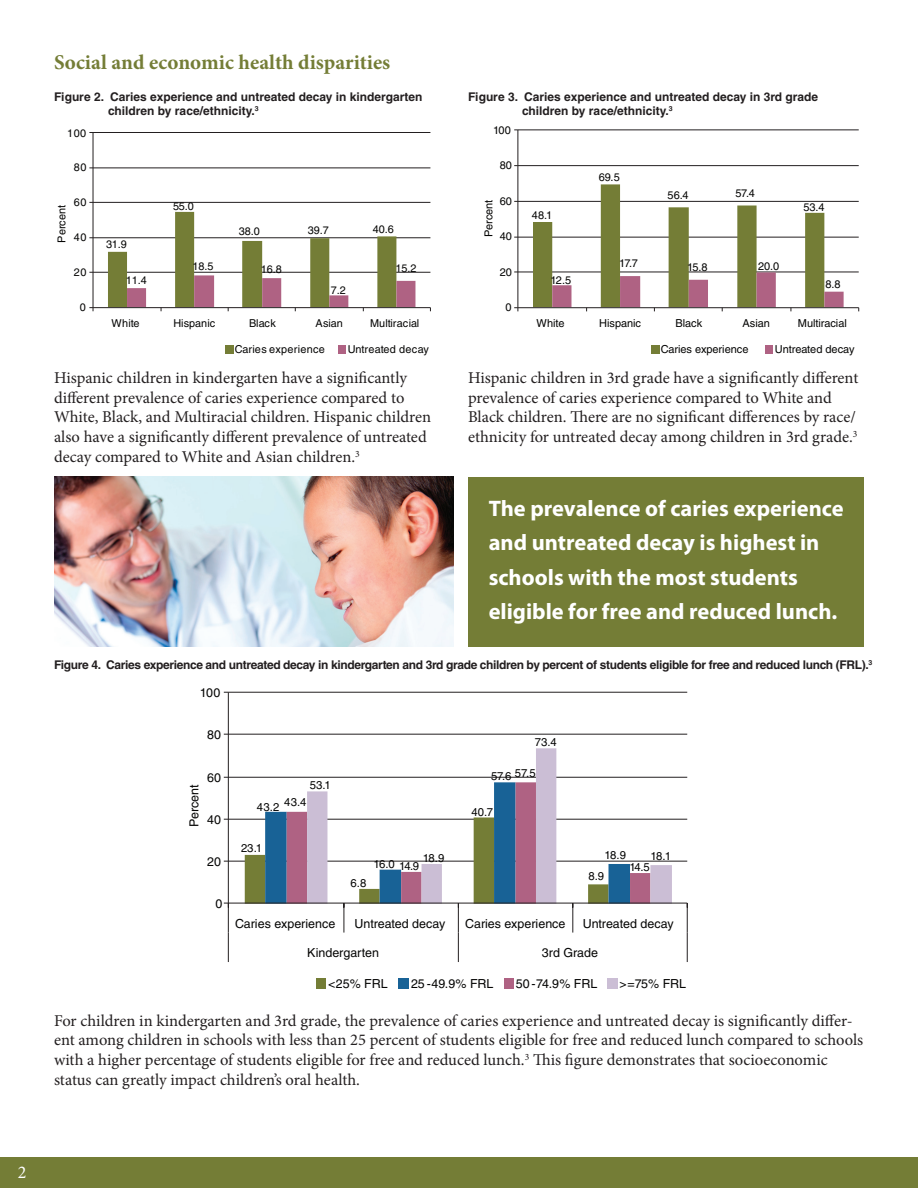
<style>
.page{position:relative;width:918px;height:1188px;background:#fff}
.page>*{position:absolute;margin:0;border:0;box-sizing:border-box;transform-origin:0 0}
.t1{font:700 22.5px/34.5px "Myriad Pro";color:#fff}
.t2{font:700 21px "Minion Pro";color:#747d36}
.t3{font:18px "Minion Pro";color:#fff}
.body_text{font:16.5px/19.8px "Minion Pro";color:#231f20}
.t4{font:12.45px "Helvetica";color:#050504}
.Figure_heading{font:700 12px/14.4px "Helvetica";color:#231f20}
.Figure_heading-2{font:700 12px "Helvetica";letter-spacing:-.03em;color:#231f20}
.t5{font:11.4px "Helvetica";letter-spacing:-.01em;color:#050504}
.t6{font:10.95px "Helvetica";letter-spacing:-.005em;color:#050504}
.t7{font:10.95px "Helvetica";letter-spacing:.03em;color:#050504}
.t8{font:10.95px "Helvetica";letter-spacing:.015em;color:#050504}
</style>
<div class="page">
<div style="left:468px;top:477px;width:396px;height:169px;background:#747d36"></div>
<div style="left:0;top:1157px;width:918px;height:31px;background:#747d36"></div>
<hr style="left:93px;top:132px;width:337px;height:1px;background:#231f20">
<hr style="left:93px;top:168px;width:337px;height:1px;background:#231f20">
<hr style="left:93px;top:202px;width:337px;height:1px;background:#231f20">
<hr style="left:93px;top:238px;width:337px;height:1px;background:#231f20">
<hr style="left:93px;top:272px;width:337px;height:1px;background:#231f20">
<hr style="left:93px;top:132px;width:1px;height:176px;background:#231f20">
<hr style="left:93px;top:307px;width:337px;height:1px;background:#231f20">
<svg style="left:108px;top:212px;width:307px;height:99px"></svg>
<svg style="left:89px;top:307px;width:5px;height:4px"></svg>
<div style="left:225px;top:345px;width:8px;height:8px;background:#747d36"></div>
<div style="left:339px;top:345px;width:7px;height:8px;background:#af6283"></div>
<hr style="left:518px;top:130px;width:341px;height:1px;background:#231f20">
<hr style="left:518px;top:165px;width:341px;height:1px;background:#231f20">
<hr style="left:518px;top:201px;width:341px;height:1px;background:#231f20">
<hr style="left:518px;top:237px;width:341px;height:1px;background:#231f20">
<hr style="left:518px;top:272px;width:341px;height:1px;background:#231f20">
<hr style="left:518px;top:130px;width:1px;height:178px;background:#231f20">
<hr style="left:518px;top:307px;width:341px;height:1px;background:#231f20">
<svg style="left:533px;top:184px;width:311px;height:127px"></svg>
<svg style="left:514px;top:307px;width:5px;height:4px"></svg>
<div style="left:651px;top:346px;width:8px;height:8px;background:#747d36"></div>
<div style="left:765px;top:346px;width:8px;height:8px;background:#af6283"></div>
<hr style="left:228px;top:692px;width:459px;height:1px;background:#231f20">
<hr style="left:228px;top:734px;width:459px;height:1px;background:#231f20">
<hr style="left:228px;top:777px;width:459px;height:1px;background:#231f20">
<hr style="left:228px;top:819px;width:459px;height:1px;background:#231f20">
<hr style="left:228px;top:861px;width:459px;height:1px;background:#231f20">
<svg style="left:307px;top:748px;width:365px;height:155px"></svg>
<hr style="left:228px;top:692px;width:1px;height:211px;background:#231f20">
<hr style="left:228px;top:903px;width:459px;height:1px;background:#231f20">
<hr style="left:687px;top:903px;width:1px;height:30px;background:#231f20">
<hr style="left:573px;top:903px;width:1px;height:30px;background:#231f20">
<hr style="left:458px;top:903px;width:1px;height:30px;background:#231f20">
<hr style="left:344px;top:903px;width:1px;height:30px;background:#231f20">
<svg style="left:245px;top:817px;width:364px;height:91px"></svg>
<hr style="left:228px;top:903px;width:1px;height:30px;background:#231f20">
<svg style="left:687px;top:933px;width:1px;height:29px"></svg>
<svg style="left:458px;top:933px;width:1px;height:29px"></svg>
<svg style="left:228px;top:933px;width:1px;height:29px"></svg>
<div style="left:316px;top:978px;width:9px;height:11px;background:#747d36"></div>
<div style="left:399px;top:978px;width:10px;height:11px;background:#186296"></div>
<div style="left:504px;top:978px;width:9px;height:11px;background:#af6283"></div>
<div style="left:607px;top:978px;width:10px;height:11px;background:#cbbed5"></div>
<img style="left:54px;top:477px;width:399px;height:169px">
<p class="t2" style="left:54px;top:48px;width:338px">Social and economic health disparities</p>
<p class="Figure_heading" style="left:108px;top:89px;width:316px;text-indent:-54px">Figure 2. Caries experience and untreated decay in kindergarten children by race/ethnicity.<sup>3</sup></p>
<p class="Figure_heading" style="left:522px;top:89px;width:298px;text-indent:-54px">Figure 3. Caries experience and untreated decay in 3rd grade children by race/ethnicity.<sup>3</sup></p>
<p class="t6" style="left:67px;top:126px;width:20px">100</p>
<p class="t6" style="left:493px;top:124px;width:19px">100</p>
<p class="t6" style="left:74px;top:161px;width:14px">80</p>
<p class="t6" style="left:500px;top:159px;width:14px">80</p>
<p class="t6" style="left:599px;top:171px;width:23px">69.5</p>
<p class="t6" style="left:55px;top:243px;width:39px;rotate:-90deg">Percent</p>
<p class="t6" style="left:74px;top:196px;width:14px">60</p>
<p class="t6" style="left:74px;top:231px;width:14px">40</p>
<p class="t6" style="left:106px;top:238px;width:23px">31.9</p>
<p class="t6" style="left:173px;top:200px;width:23px">55.0</p>
<p class="t6" style="left:239px;top:225px;width:23px">38.0</p>
<p class="t6" style="left:308px;top:224px;width:23px">39.7</p>
<p class="t6" style="left:373px;top:223px;width:23px">40.6</p>
<p class="t6" style="left:500px;top:195px;width:14px">60</p>
<p class="t6" style="left:482px;top:237px;width:39px;rotate:-90deg">Percent</p>
<p class="t6" style="left:500px;top:230px;width:14px">40</p>
<p class="t6" style="left:532px;top:209px;width:22px">48.1</p>
<p class="t6" style="left:668px;top:189px;width:23px">56.4</p>
<p class="t6" style="left:735px;top:187px;width:21px">57.4</p>
<p class="t6" style="left:803px;top:201px;width:23px">53.4</p>
<p class="t6" style="left:74px;top:266px;width:14px">20</p>
<p class="t6" style="left:126px;top:274px;width:23px">11.4</p>
<p class="t6" style="left:193px;top:260px;width:23px">18.5</p>
<p class="t6" style="left:261px;top:262px;width:23px">16.8</p>
<p class="t6" style="left:331px;top:283px;width:17px">7.2</p>
<p class="t6" style="left:395px;top:262px;width:23px">15.2</p>
<p class="t6" style="left:500px;top:266px;width:14px">20</p>
<p class="t6" style="left:550px;top:274px;width:22px">12.5</p>
<p class="t6" style="left:619px;top:257px;width:20px">17.7</p>
<p class="t6" style="left:687px;top:261px;width:22px">15.8</p>
<p class="t6" style="left:758px;top:260px;width:22px">20.0</p>
<p class="t6" style="left:825px;top:278px;width:17px">8.8</p>
<p class="t6" style="left:80px;top:301px;width:8px">0</p>
<p class="t6" style="left:506px;top:301px;width:8px">0</p>
<p class="t6" style="left:112px;top:317px;width:30px">White</p>
<p class="t6" style="left:174px;top:317px;width:43px">Hispanic</p>
<p class="t6" style="left:249px;top:317px;width:28px">Black</p>
<p class="t6" style="left:316px;top:317px;width:29px">Asian</p>
<p class="t6" style="left:370px;top:317px;width:51px">Multiracial</p>
<p class="t7" style="left:235px;top:342px;width:92px">Caries experience</p>
<p class="t8" style="left:348px;top:342px;width:83px">Untreated decay</p>
<p class="t6" style="left:537px;top:317px;width:29px">White</p>
<p class="t6" style="left:599px;top:317px;width:43px">Hispanic</p>
<p class="t6" style="left:676px;top:317px;width:28px">Black</p>
<p class="t6" style="left:743px;top:317px;width:29px">Asian</p>
<p class="t6" style="left:798px;top:317px;width:50px">Multiracial</p>
<p class="t6" style="left:661px;top:343px;width:89px">Caries experience</p>
<p class="t6" style="left:775px;top:343px;width:81px">Untreated decay</p>
<p class="body_text" style="left:54px;top:368px;width:379px">Hispanic children in kindergarten have a significantly different prevalence of caries experience compared to White, Black, and Multiracial children. Hispanic children also have a significantly different prevalence of untreated decay compared to White and Asian children.<sup>3</sup></p>
<p class="body_text" style="left:468px;top:368px;width:392px">Hispanic children in 3rd grade have a significantly different prevalence of caries experience compared to White and Black children. There are no significant differences by race/ ethnicity for untreated decay among children in 3rd grade.<sup>3</sup></p>
<p class="t1" style="left:489px;top:490px;width:356px">The prevalence of caries experience and untreated decay is highest in schools with the most students eligible for free and reduced lunch.</p>
<p class="Figure_heading-2" style="left:54px;top:657px;width:820px">Figure 4. Caries experience and untreated decay in kindergarten and 3rd grade children by percent of students eligible for free and reduced lunch (FRL).<sup>3</sup></p>
<p class="t4" style="left:200px;top:686px;width:22px">100</p>
<p class="t4" style="left:207px;top:728px;width:15px">80</p>
<p class="t4" style="left:187px;top:827px;width:44px;rotate:-90deg">Percent</p>
<p class="t4" style="left:207px;top:770px;width:15px">60</p>
<p class="t4" style="left:207px;top:812px;width:15px">40</p>
<p class="t4" style="left:207px;top:854px;width:15px">20</p>
<p class="t4" style="left:216px;top:896px;width:8px">0</p>
<p class="t5" style="left:310px;top:778px;width:23px">53.1</p>
<p class="t5" style="left:284px;top:796px;width:24px">43.4</p>
<p class="t5" style="left:257px;top:800px;width:24px">43.2</p>
<p class="t5" style="left:241px;top:842px;width:23px">23.1</p>
<p class="t5" style="left:351px;top:876px;width:17px">6.8</p>
<p class="t5" style="left:423px;top:851px;width:23px">18.9</p>
<p class="t5" style="left:373px;top:858px;width:23px">16.0</p>
<p class="t5" style="left:399px;top:859px;width:22px">14.9</p>
<p class="t5" style="left:535px;top:735px;width:23px">73.4</p>
<p class="t5" style="left:515px;top:767px;width:22px">57.5</p>
<p class="t5" style="left:491px;top:770px;width:22px">57.6</p>
<p class="t5" style="left:471px;top:805px;width:23px">40.7</p>
<p class="t5" style="left:605px;top:849px;width:23px">18.9</p>
<p class="t5" style="left:650px;top:850px;width:22px">18.1</p>
<p class="t5" style="left:588px;top:869px;width:17px">8.9</p>
<p class="t5" style="left:629px;top:860px;width:22px">14.5</p>
<p class="t4" style="left:235px;top:916px;width:102px">Caries experience</p>
<p class="t4" style="left:355px;top:916px;width:92px">Untreated decay</p>
<p class="t4" style="left:465px;top:916px;width:102px">Caries experience</p>
<p class="t4" style="left:583px;top:916px;width:92px">Untreated decay</p>
<p class="t4" style="left:307px;top:945px;width:73px">Kindergarten</p>
<p class="t4" style="left:542px;top:945px;width:58px">3rd Grade</p>
<p class="t4" style="left:328px;top:977px;width:61px">&lt;25% FRL</p>
<p class="t4" style="left:411px;top:977px;width:84px">25 -49.9% FRL</p>
<p class="t4" style="left:516px;top:977px;width:83px">50 -74.9% FRL</p>
<p class="t4" style="left:619px;top:977px;width:68px">&gt;=75% FRL</p>
<p class="body_text" style="left:54px;top:1011px;width:811px">For children in kindergarten and 3rd grade, the prevalence of caries experience and untreated decay is significantly differ&shy;ent among children in schools with less than 25 percent of students eligible for free and reduced lunch compared to schools with a higher percentage of students eligible for free and reduced lunch.<sup>3</sup> This figure demonstrates that socioeconomic status can greatly impact children’s oral health.</p>
<p class="t3" style="left:18px;top:1160px;width:10px">2</p>
</div>
